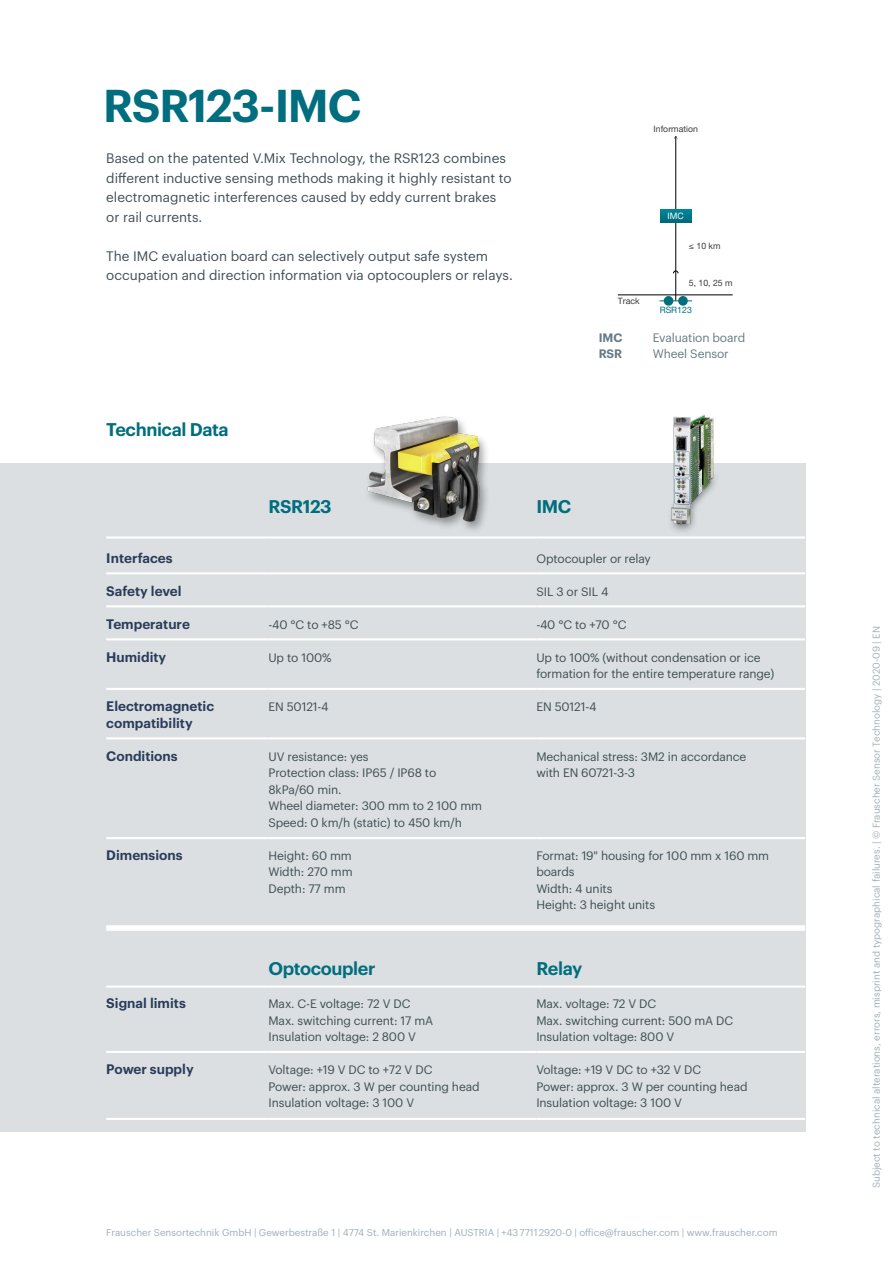
<style>
.page{position:relative;width:893px;height:1263px;background:#fff}
.page>*{position:absolute;margin:0;border:0;box-sizing:border-box;transform-origin:0 0}
.t1{font:600 45px "Graphik LCG";letter-spacing:-.03em;color:#006e7e}
.t2{font:600 18px "Graphik LCG";letter-spacing:-.02em;color:#006e7e}
.t3{font:13.5px/19.5px "Graphik LCG";color:#3f4e55}
.t4{font:600 13.5px/16.5px "Graphik LCG";color:#2a3c5a}
.t5{font:12px/16.5px "Graphik LCG";letter-spacing:-.01em;color:#3f4e55}
.t6{font:12px "Graphik LCG";letter-spacing:-.01em;color:#647a84}
.t7{font:600 12px "Graphik LCG";letter-spacing:-.01em;color:#647a84}
.t8{font:9.75px "Graphik LCG";color:#9fafb9}
.t9{font:8.7px "Helvetica Neue LTW1 G";color:#3c3c3b}
.t10{font:8.7px "Helvetica Neue LTW1 G";color:#006e7e}
.t11{font:8.7px "Helvetica Neue LTW1 G";color:#fff}
</style>
<div class="page">
<div style="left:0;top:464px;width:805px;height:668px;background:#dbdfe1"></div>
<hr style="left:106px;top:927px;width:699px;height:4px;background:#fff">
<hr style="left:106px;top:536px;width:162px;height:2px;background:#fff">
<hr style="left:268px;top:536px;width:268px;height:2px;background:#fff">
<hr style="left:536px;top:536px;width:269px;height:2px;background:#fff">
<hr style="left:106px;top:572px;width:162px;height:2px;background:#fff">
<hr style="left:268px;top:572px;width:268px;height:2px;background:#fff">
<hr style="left:536px;top:572px;width:269px;height:2px;background:#fff">
<hr style="left:106px;top:605px;width:162px;height:2px;background:#fff">
<hr style="left:268px;top:605px;width:268px;height:2px;background:#fff">
<hr style="left:536px;top:605px;width:269px;height:2px;background:#fff">
<hr style="left:106px;top:638px;width:162px;height:2px;background:#fff">
<hr style="left:268px;top:638px;width:268px;height:2px;background:#fff">
<hr style="left:536px;top:638px;width:269px;height:2px;background:#fff">
<hr style="left:106px;top:688px;width:162px;height:2px;background:#fff">
<hr style="left:268px;top:688px;width:268px;height:2px;background:#fff">
<hr style="left:536px;top:688px;width:269px;height:2px;background:#fff">
<hr style="left:106px;top:737px;width:162px;height:2px;background:#fff">
<hr style="left:268px;top:737px;width:268px;height:2px;background:#fff">
<hr style="left:536px;top:737px;width:269px;height:2px;background:#fff">
<hr style="left:106px;top:1051px;width:162px;height:2px;background:#fff">
<hr style="left:268px;top:1051px;width:268px;height:2px;background:#fff">
<hr style="left:536px;top:1051px;width:269px;height:2px;background:#fff">
<hr style="left:106px;top:1118px;width:162px;height:2px;background:#fff">
<hr style="left:268px;top:1118px;width:268px;height:2px;background:#fff">
<hr style="left:536px;top:1118px;width:269px;height:2px;background:#fff">
<hr style="left:106px;top:837px;width:162px;height:2px;background:#fff">
<hr style="left:268px;top:837px;width:268px;height:2px;background:#fff">
<hr style="left:536px;top:837px;width:269px;height:2px;background:#fff">
<hr style="left:106px;top:925px;width:162px;height:2px;background:#fff">
<hr style="left:268px;top:925px;width:268px;height:2px;background:#fff">
<hr style="left:536px;top:925px;width:269px;height:2px;background:#fff">
<hr style="left:106px;top:985px;width:162px;height:3px;background:#fff">
<hr style="left:268px;top:985px;width:268px;height:3px;background:#fff">
<hr style="left:536px;top:985px;width:269px;height:3px;background:#fff">
<img style="left:293px;top:416px;width:261px;height:123px">
<div style="left:664px;top:296px;width:9px;height:10px;background:#006e7e;border-radius:50%"></div>
<div style="left:678px;top:296px;width:10px;height:10px;background:#006e7e;border-radius:50%"></div>
<hr style="left:675px;top:136px;width:1px;height:165px;background:#000">
<hr style="left:618px;top:294px;width:115px;height:1px;background:#000">
<svg style="left:660px;top:210px;width:31px;height:12px"></svg>
<hr style="left:659px;top:300px;width:33px;height:1px;background:#006e7e">
<img style="left:641px;top:415px;width:156px;height:124px">
<h1 class="t1" style="left:103px;top:71px;width:260px">RSR123-IMC</h1>
<p class="t3" style="left:106px;top:147px;width:407px">Based on the patented V.Mix Technology, the RSR123 combines different inductive sensing methods making it highly resistant to electromagnetic interferences caused by eddy current brakes or rail currents.</p>
<p class="t3" style="left:106px;top:245px;width:408px">The IMC evaluation board can selectively output safe system occupation and direction information via optocouplers or relays.</p>
<h2 class="t2" style="left:106px;top:416px;width:124px">Technical Data</h2>
<h2 class="t2" style="left:268px;top:493px;width:65px">RSR123</h2>
<h2 class="t2" style="left:536px;top:493px;width:36px">IMC</h2>
<p class="t9" style="left:654px;top:123px;width:46px">Information</p>
<p class="t11" style="left:667px;top:211px;width:18px">IMC</p>
<p class="t9" style="left:618px;top:296px;width:23px">Track</p>
<p class="t9" style="left:689px;top:240px;width:33px">≤ 10 km</p>
<p class="t9" style="left:689px;top:278px;width:45px">5, 10, 25 m</p>
<p class="t10" style="left:660px;top:305px;width:34px">RSR123</p>
<p class="t7" style="left:599px;top:328px;width:25px">IMC</p>
<p class="t6" style="left:653px;top:329px;width:94px">Evaluation board</p>
<p class="t7" style="left:599px;top:345px;width:25px">RSR</p>
<p class="t6" style="left:653px;top:345px;width:77px">Wheel Sensor</p>
<p class="t4" style="left:106px;top:548px;width:68px">Interfaces</p>
<p class="t5" style="left:536px;top:549px;width:116px">Optocoupler or relay</p>
<p class="t4" style="left:106px;top:581px;width:77px">Safety level</p>
<p class="t5" style="left:536px;top:582px;width:74px">SIL 3 or SIL 4</p>
<p class="t4" style="left:106px;top:614px;width:85px">Temperature</p>
<p class="t5" style="left:268px;top:615px;width:92px">-40 °C to +85 °C</p>
<p class="t5" style="left:536px;top:615px;width:92px">-40 °C to +70 °C</p>
<p class="t4" style="left:106px;top:647px;width:61px">Humidity</p>
<p class="t5" style="left:268px;top:648px;width:65px">Up to 100%</p>
<p class="t5" style="left:536px;top:648px;width:239px">Up to 100% (without condensation or ice formation for the entire temperature range)</p>
<p class="t4" style="left:106px;top:697px;width:109px">Electromagnetic compatibility</p>
<p class="t5" style="left:268px;top:698px;width:62px">EN 50121-4</p>
<p class="t5" style="left:536px;top:698px;width:62px">EN 50121-4</p>
<p class="t4" style="left:106px;top:746px;width:73px">Conditions</p>
<p class="t5" style="left:268px;top:747px;width:215px">UV resistance: yes<br>Protection class: IP65 / IP68 to<br>8kPa/60 min.<br>Wheel diameter: 300 mm to 2 100 mm<br>Speed: 0 km/h (static) to 450 km/h</p>
<p class="t5" style="left:536px;top:747px;width:211px">Mechanical stress: 3M2 in accordance with EN 60721-3-3</p>
<p class="t4" style="left:106px;top:845px;width:78px">Dimensions</p>
<p class="t5" style="left:268px;top:846px;width:86px;text-align:justify">Height: 60 mm Width: 270 mm Depth: 77 mm</p>
<p class="t5" style="left:536px;top:846px;width:234px">Format: 19" housing for 100 mm x 160 mm boards<br>Width: 4 units<br>Height: 3 height units</p>
<h2 class="t2" style="left:268px;top:955px;width:109px">Optocoupler</h2>
<h2 class="t2" style="left:536px;top:955px;width:47px">Relay</h2>
<p class="t4" style="left:106px;top:994px;width:81px">Signal limits</p>
<p class="t5" style="left:268px;top:995px;width:166px">Max. C-E voltage: 72 V DC<br>Max. switching current: 17 mA<br>Insulation voltage: 2 800 V</p>
<p class="t5" style="left:536px;top:995px;width:198px">Max. voltage: 72 V DC<br>Max. switching current: 500 mA DC<br>Insulation voltage: 800 V</p>
<p class="t4" style="left:106px;top:1060px;width:89px">Power supply</p>
<p class="t5" style="left:268px;top:1061px;width:213px">Voltage: +19 V DC to +72 V DC<br>Power: approx. 3 W per counting head<br>Insulation voltage: 3 100 V</p>
<p class="t5" style="left:536px;top:1061px;width:213px">Voltage: +19 V DC to +32 V DC<br>Power: approx. 3 W per counting head<br>Insulation voltage: 3 100 V</p>
<p class="t8" style="left:106px;top:1225px;width:673px">Frauscher Sensortechnik GmbH | Gewerbestraße 1 | 4774 St. Marienkirchen | AUSTRIA | +43 7711 2920-0 | office@frauscher.com | www.frauscher.com</p>
<p class="t8" style="left:869px;top:1188px;width:563px;rotate:-90deg">Subject to technical alterations, errors, misprint and typographical failures. | © Frauscher Sensor Technology | 2020-09 | EN</p>
</div>
